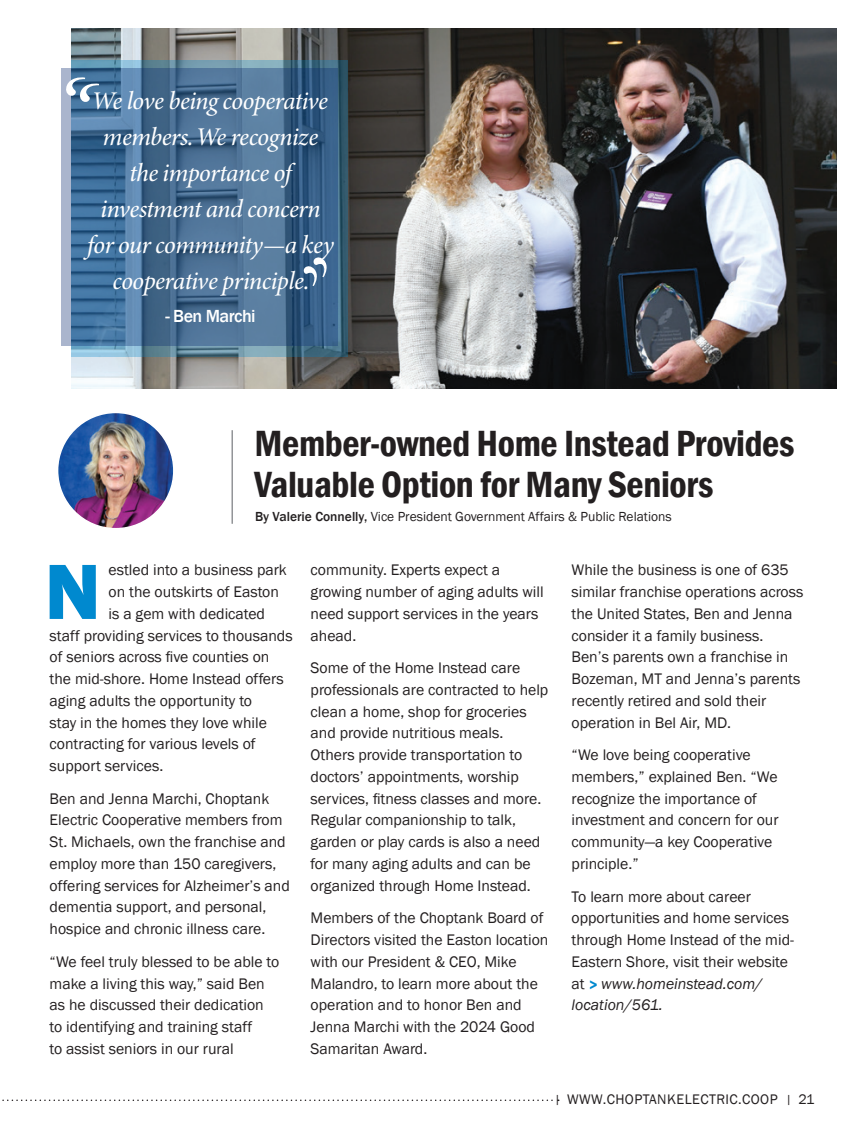
<style>
.page{position:relative;width:864px;height:1134px;background:#fff}
.page>*{position:absolute;margin:0;border:0;box-sizing:border-box;transform-origin:0 0}
.Copy{font:800 81px "Franklin Gothic";color:#0089cf}
.Article_Title{font:600 condensed 37.5px/40.5px "Franklin Gothic";letter-spacing:-.01em;color:#231f20}
.Copy-2{font:italic 25.5px/36px "Minion Variable Concept";letter-spacing:-.02em;color:#fff;text-align:center}
.t1{font:500 18px "Franklin Gothic";letter-spacing:-.03em;color:#fff}
.Copy-3{font:15.75px/21.8px "Franklin Gothic";color:#231f20}
.t2{font:14.25px "Franklin Gothic";letter-spacing:.03em;color:#231f20}
.t3{font:13.5px "Franklin Gothic";color:#231f20}
.s1{font-weight:500}
.s2{font-style:italic}
.s3{font-size:12px}
</style>
<div class="page">
<svg style="left:2px;top:1100px;width:557px;height:1px"></svg>
<img style="left:58px;top:412px;width:116px;height:117px;border-radius:58px">
<div style="left:57px;top:412px;width:118px;height:117px;border:2px solid #fff;border-radius:50%"></div>
<hr style="left:231px;top:430px;width:2px;height:94px;background:#939598">
<img style="left:72px;top:28px;width:765px;height:361px">
<svg style="left:71px;top:60px;width:277px;height:297px;background:#557f93"></svg>
<svg style="left:61px;top:68px;width:277px;height:277px;background:#486f94"></svg>
<svg style="left:64px;top:72px;width:36px;height:33px"></svg>
<svg style="left:300px;top:255px;width:32px;height:31px"></svg>
<p class="Copy-2" style="left:87px;top:83px;width:248px">We love being cooperative members. We recognize the importance of investment and concern for our community—a key cooperative principle.</p>
<p class="t1" style="left:166px;top:305px;width:92px">- Ben Marchi</p>
<p class="Article_Title" style="left:254px;top:423px;width:542px">Member-owned Home Instead Provides<br>Valuable Option for Many Seniors</p>
<p class="t3" style="left:255px;top:508px;width:418px"><span class="s1">By Valerie Connelly,</span> Vice President Government Affairs &amp; Public Relations</p>
<p class="Copy" style="left:45px;top:539px;width:57px">N</p>
<p class="Copy-3" style="left:109px;top:560px;width:180px">estled into a business park</p>
<p class="Copy-3" style="left:109px;top:581px;width:172px">on the outskirts of Easton</p>
<p class="Copy-3" style="left:109px;top:603px;width:158px">is a gem with dedicated</p>
<p class="Copy-3" style="left:50px;top:625px;width:245px">staff providing services to thousands</p>
<p class="Copy-3" style="left:50px;top:647px;width:221px">of seniors across five counties on</p>
<p class="Copy-3" style="left:50px;top:668px;width:236px">the mid-shore. Home Instead offers</p>
<p class="Copy-3" style="left:50px;top:690px;width:204px">aging adults the opportunity to</p>
<p class="Copy-3" style="left:50px;top:712px;width:219px">stay in the homes they love while</p>
<p class="Copy-3" style="left:50px;top:734px;width:208px">contracting for various levels of</p>
<p class="Copy-3" style="left:50px;top:755px;width:115px">support services.</p>
<p class="Copy-3" style="left:50px;top:788px;width:242px">Ben and Jenna Marchi, Choptank Electric Cooperative members from St. Michaels, own the franchise and employ more than 150 caregivers, offering services for Alzheimer’s and dementia support, and personal, hospice and chronic illness care.</p>
<p class="Copy-3" style="left:50px;top:951px;width:231px">“We feel truly blessed to be able to make a living this way,” said Ben as he discussed their dedication to identifying and training staff<br>to assist seniors in our rural</p>
<p class="Copy-3" style="left:311px;top:560px;width:235px">community. Experts expect a growing number of aging adults will need support services in the years ahead.</p>
<p class="Copy-3" style="left:311px;top:657px;width:239px">Some of the Home Instead care professionals are contracted to help clean a home, shop for groceries and provide nutritious meals.<br>Others provide transportation to doctors’ appointments, worship services, fitness classes and more.<br>Regular companionship to talk, garden or play cards is also a need for many aging adults and can be organized through Home Instead.</p>
<p class="Copy-3" style="left:311px;top:908px;width:239px">Members of the Choptank Board of<br>Directors visited the Easton location with our President &amp; CEO, Mike<br>Malandro, to learn more about the operation and to honor Ben and<br>Jenna Marchi with the 2024 Good<br>Samaritan Award.</p>
<p class="Copy-3" style="left:572px;top:560px;width:233px">While the business is one of 635 similar franchise operations across the United States, Ben and Jenna consider it a family business.<br>Ben’s parents own a franchise in<br>Bozeman, MT and Jenna’s parents recently retired and sold their operation in Bel Air, MD.</p>
<p class="Copy-3" style="left:572px;top:744px;width:209px">“We love being cooperative members,” explained Ben. “We recognize the importance of investment and concern for our community—a key Cooperative principle.”</p>
<p class="Copy-3" style="left:572px;top:886px;width:224px">To learn more about career opportunities and home services through Home Instead of the mid-<br>Eastern Shore, visit their website at <sub>&gt;</sub> <span class="s2">www.homeinstead.com/ location/561.</span></p>
<p class="t2" style="left:555px;top:1091px;width:261px"><span class="s3">|</span> WWW.CHOPTANKELECTRIC.COOP <span class="s3">|</span> 21</p>
</div>
